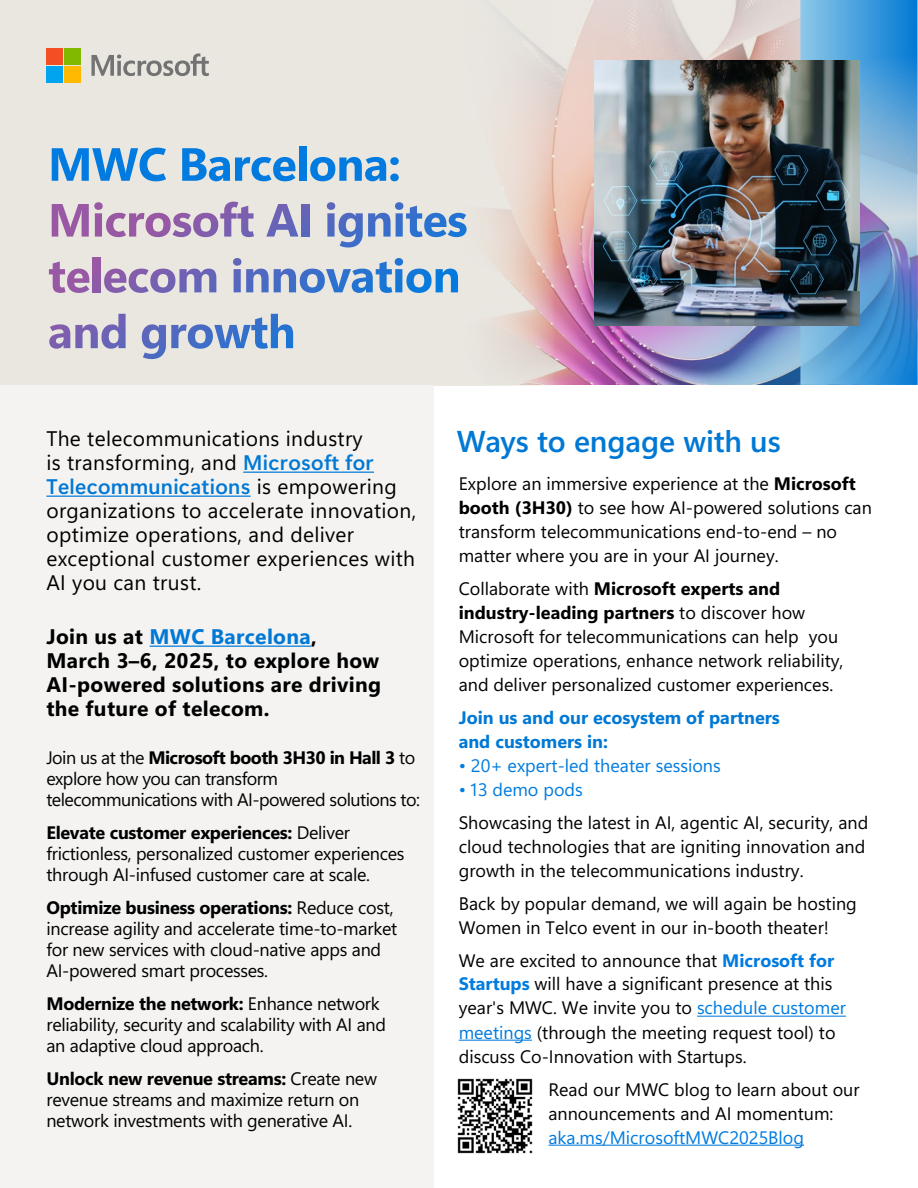
<style>
.page{position:relative;width:918px;height:1188px;background:#fff}
.page>*{position:absolute;margin:0;border:0;box-sizing:border-box;transform-origin:0 0}
.t1{font:30px "Segoe Sans a 8000";letter-spacing:-.005em;color:#0078d4}
.t2{font:21px/24px "Segoe Sans a 8000";letter-spacing:.015em;color:#000}
.t3{font:21px/24px "Segoe Sans a 8000 2 bc 0000";letter-spacing:.015em;color:#000}
.t4{font:21px "Segoe Sans 240000";letter-spacing:.015em;color:#0078d4}
.t5{font:18px/24px "Segoe Sans a 8000";color:#000}
.t6{font:18px/24px "Segoe Sans a 8000 2 bc 0000";letter-spacing:-.015em;color:#000}
.t7{font:18px/21px "Segoe Sans a 8000";letter-spacing:-.03em;color:#000}
.t8{font:18px "Segoe Sans a 8000";color:#017bdf}
.t9{font:18px/24px "Segoe Sans a 8000 2 bc 0000";color:#0078d4}
.s1{font-family:"Segoe Sans 240000";color:#0078d4}
.s2{font-family:"Segoe Sans a 8000";color:#000}
.s3{color:#0078d4}
.s4{font-family:"Segoe Sans a 8000"}
.s5{font-family:"Segoe Sans a 8000 2 bc 0000"}
.s6{font-family:"Segoe Sans a 8000 2 bc 0000";color:#017bdf}
.s7{color:#017bdf}
</style>
<div class="page">
<img style="left:554px;top:0;width:246px;height:385px">
<svg style="left:0;top:0;width:554px;height:385px"></svg>
<svg style="left:800px;top:0;width:117px;height:385px"></svg>
<img style="left:595px;top:60px;width:265px;height:265px">
<svg style="left:91px;top:53px;width:118px;height:23px"></svg>
<div style="left:46px;top:48px;width:17px;height:17px;background:#f25022"></div>
<div style="left:65px;top:48px;width:16px;height:17px;background:#7fba00"></div>
<div style="left:46px;top:66px;width:17px;height:17px;background:#00a4ef"></div>
<div style="left:65px;top:66px;width:16px;height:17px;background:#ffb900"></div>
<div style="left:0;top:385px;width:434px;height:803px;background:#f4f3f2"></div>
<svg style="left:52px;top:148px;width:114px;height:33px"></svg>
<svg style="left:182px;top:148px;width:113px;height:33px"></svg>
<div style="left:299px;top:146px;width:7px;height:35px;background:#017bdf"></div>
<svg style="left:310px;top:157px;width:89px;height:24px"></svg>
<svg style="left:52px;top:202px;width:202px;height:35px"></svg>
<svg style="left:266px;top:204px;width:32px;height:33px"></svg>
<div style="left:302px;top:204px;width:7px;height:33px;background:#5f65ba"></div>
<svg style="left:327px;top:202px;width:140px;height:46px"></svg>
<svg style="left:49px;top:261px;width:40px;height:32px"></svg>
<div style="left:93px;top:258px;width:7px;height:34px;background:#9459a5"></div>
<svg style="left:104px;top:269px;width:112px;height:24px"></svg>
<svg style="left:233px;top:258px;width:225px;height:35px"></svg>
<svg style="left:49px;top:314px;width:77px;height:35px"></svg>
<svg style="left:142px;top:314px;width:151px;height:45px"></svg>
<hr style="left:243px;top:472px;width:131px;height:1px;background:#0078d4">
<hr style="left:46px;top:496px;width:205px;height:1px;background:#0078d4">
<hr style="left:150px;top:646px;width:161px;height:1px;background:#0078d4">
<hr style="left:697px;top:1016px;width:149px;height:1px;background:#017bdf">
<hr style="left:459px;top:1040px;width:73px;height:1px;background:#017bdf">
<hr style="left:548px;top:1145px;width:256px;height:1px;background:#017bdf">
<img style="left:457px;top:1078px;width:76px;height:76px">
<p class="t2" style="left:46px;top:426px;width:329px">The telecommunications industry is transforming, and <span class="s1">Microsoft for</span></p>
<p class="t4" style="left:46px;top:472px;width:352px">Telecommunications <span class="s2">is empowering</span></p>
<p class="t2" style="left:46px;top:498px;width:371px">organizations to accelerate innovation, optimize operations, and deliver exceptional customer experiences with AI you can trust.</p>
<p class="t3" style="left:46px;top:624px;width:336px">Join us at <span class="s3">MWC Barcelona</span>,<br>March 3–6, 2025, to explore how<br>AI-powered solutions are driving the future of telecom.</p>
<p class="t6" style="left:46px;top:745px;width:370px"><span class="s4">Join us at the</span> Microsoft booth 3H30 in Hall 3 <span class="s4">to</span></p>
<p class="t7" style="left:46px;top:768px;width:375px">explore how you can transform telecommunications with AI-powered solutions to:</p>
<p class="t6" style="left:46px;top:820px;width:305px">Elevate customer experiences: <span class="s4">Deliver</span></p>
<p class="t5" style="left:46px;top:843px;width:360px;line-height:21px">frictionless, personalized customer experiences through AI-infused customer care at scale.</p>
<p class="t6" style="left:46px;top:895px;width:349px">Optimize business operations: <span class="s4">Reduce cost,</span></p>
<p class="t5" style="left:46px;top:918px;width:352px;line-height:21px">increase agility and accelerate time-to-market for new services with cloud-native apps and<br>AI-powered smart processes.</p>
<p class="t6" style="left:46px;top:991px;width:335px">Modernize the network: <span class="s4">Enhance network</span></p>
<p class="t5" style="left:46px;top:1014px;width:341px;line-height:21px">reliability, security and scalability with AI and an adaptive cloud approach.</p>
<p class="t6" style="left:46px;top:1066px;width:332px">Unlock new revenue streams: <span class="s4">Create new</span></p>
<p class="t5" style="left:46px;top:1089px;width:315px;line-height:21px">revenue streams and maximize return on network investments with generative AI.</p>
<h1 class="t1" style="left:457px;top:420px;width:325px">Ways to engage with us</h1>
<p class="t5" style="left:459px;top:471px;width:415px">Explore an immersive experience at the <span class="s5">Microsoft booth (3H30)</span> to see how AI-powered solutions can transform telecommunications end-to-end – no matter where you are in your AI journey.</p>
<p class="t6" style="left:459px;top:576px;width:348px"><span class="s4">Collaborate with</span> Microsoft experts and industry-leading partners <span class="s4">to discover how</span></p>
<p class="t5" style="left:459px;top:624px;width:386px">Microsoft for telecommunications can help you optimize operations, enhance network reliability, and deliver personalized customer experiences.</p>
<p class="t9" style="left:459px;top:705px;width:323px">Join us and our ecosystem of partners and customers in:</p>
<p class="t8" style="left:459px;top:753px;width:264px">• 20+ expert-led theater sessions</p>
<p class="t8" style="left:459px;top:777px;width:126px">• 13 demo pods</p>
<p class="t5" style="left:459px;top:810px;width:411px">Showcasing the latest in AI, agentic AI, security, and cloud technologies that are igniting innovation and growth in the telecommunications industry.</p>
<p class="t5" style="left:459px;top:891px;width:400px">Back by popular demand, we will again be hosting<br>Women in Telco event in our in-booth theater!</p>
<p class="t5" style="left:459px;top:948px;width:389px">We are excited to announce that <span class="s6">Microsoft for Startups</span> will have a significant presence at this year's MWC. We invite you to <span class="s7">schedule customer meetings</span> (through the meeting request tool) to discuss Co-Innovation with Startups.</p>
<p class="t5" style="left:548px;top:1077px;width:313px">Read our MWC blog to learn about our announcements and AI momentum:</p>
<p class="t8" style="left:548px;top:1125px;width:257px">aka.ms/MicrosoftMWC2025Blog</p>
</div>
